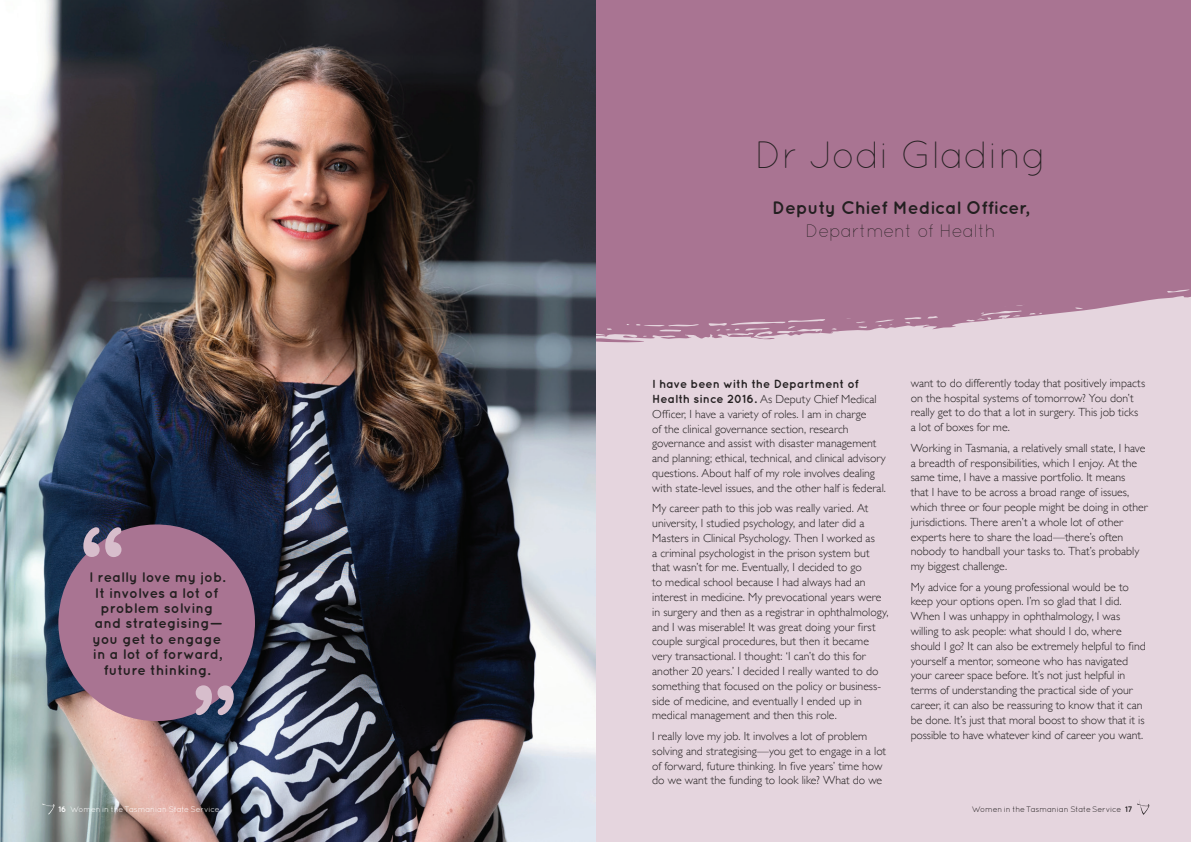
<style>
.page{position:relative;width:1191px;height:842px;background:#fff}
.page>*{position:absolute;margin:0;border:0;box-sizing:border-box;transform-origin:0 0}
.WT_page_head{font:300 38px "Quicksand";letter-spacing:-.01em;color:#231f20}
.WT_position{font:700 18px "Quicksand";letter-spacing:-.01em;color:#231f20}
.WT_organisation{font:300 18px "Quicksand";letter-spacing:-.01em;color:#231f20}
.WT_pullquote{font:700 14px/15.4px "Quicksand";letter-spacing:.005em;color:#231f20;text-align:center}
.WT_Body{font:300 11.8px/14.8px "Gill Sans";color:#231f20}
.t1{font:8px "Quicksand";letter-spacing:-.015em;color:#fff}
.t2{font:8px "Quicksand";letter-spacing:-.015em;color:#231f20}
.s1{font-family:"Quicksand";font-weight:700}
.s2{font-weight:700}
</style>
<div class="page">
<div style="left:595px;top:0;width:596px;height:842px;background:#e5d5de"></div>
<div style="left:595px;top:0;width:596px;height:253px;background:#a97492"></div>
<svg style="left:595px;top:253px;width:596px;height:90px;fill:#a97492"></svg>
<img style="left:0;top:0;width:595px;height:842px">
<svg style="left:57px;top:523px;width:199px;height:199px;background:#916a86"></svg>
<svg style="left:1137px;top:800px;width:12px;height:14px"></svg>
<svg style="left:42px;top:804px;width:12px;height:10px"></svg>
<p class="WT_pullquote" style="left:89px;top:569px;width:138px">I really love my job.<br>It involves a lot of problem solving and strategising— you get to engage in a lot of forward, future thinking.</p>
<p class="WT_page_head" style="left:755px;top:133px;width:293px">Dr Jodi Glading</p>
<p class="WT_position" style="left:772px;top:197px;width:258px">Deputy Chief Medical Officer,</p>
<p class="WT_organisation" style="left:805px;top:220px;width:192px">Department of Health</p>
<p class="WT_Body" style="left:652px;top:376px;width:235px"><span class="s1">I have been with the Department of Health since 2016.</span> As Deputy Chief Medical Officer, I have a variety of roles. I am in charge<br>of the clinical governance section, research governance and assist with disaster management and planning; ethical, technical, and clinical advisory questions. About half of my role involves dealing with state-level issues, and the other half is federal.</p>
<p class="WT_Body" style="left:652px;top:500px;width:238px">My career path to this job was really varied. At university, I studied psychology, and later did a Masters in Clinical Psychology. Then I worked as<br>a criminal psychologist in the prison system but that wasn’t for me. Eventually, I decided to go<br>to medical school because I had always had an interest in medicine. My prevocational years were in surgery and then as a registrar in ophthalmology, and I was miserable! It was great doing your first couple surgical procedures, but then it became very transactional. I thought: ‘I can’t do this for another 20 years.’ I decided I really wanted to do something that focused on the policy or business&shy;side of medicine, and eventually I ended up in medical management and then this role.</p>
<p class="WT_Body" style="left:652px;top:728px;width:235px">I really love my job. It involves a lot of problem solving and strategising—you get to engage in a lot of forward, future thinking. In five years’ time how do we want the funding to look like? What do we</p>
<p class="WT_Body" style="left:910px;top:375px;width:236px">want to do differently today that positively impacts on the hospital systems of tomorrow? You don’t really get to do that a lot in surgery. This job ticks a lot of boxes for me.</p>
<p class="WT_Body" style="left:910px;top:440px;width:238px">Working in Tasmania, a relatively small state, I have a breadth of responsibilities, which I enjoy. At the same time, I have a massive portfolio. It means<br>that I have to be across a broad range of issues, which three or four people might be doing in other jurisdictions. There aren’t a whole lot of other experts here to share the load—there’s often nobody to handball your tasks to. That’s probably my biggest challenge.</p>
<p class="WT_Body" style="left:910px;top:579px;width:237px">My advice for a young professional would be to keep your options open. I’m so glad that I did.<br>When I was unhappy in ophthalmology, I was willing to ask people: what should I do, where should I go? It can also be extremely helpful to find yourself a mentor, someone who has navigated your career space before. It’s not just helpful in terms of understanding the practical side of your career, it can also be reassuring to know that it can be done. It’s just that moral boost to show that it is possible to have whatever kind of career you want.</p>
<p class="t1" style="left:58px;top:804px;width:163px"><span class="s2">16</span> Women in the Tasmanian State Service</p>
<p class="t2" style="left:972px;top:804px;width:162px">Women in the Tasmanian State Service <span class="s2">17</span></p>
</div>
